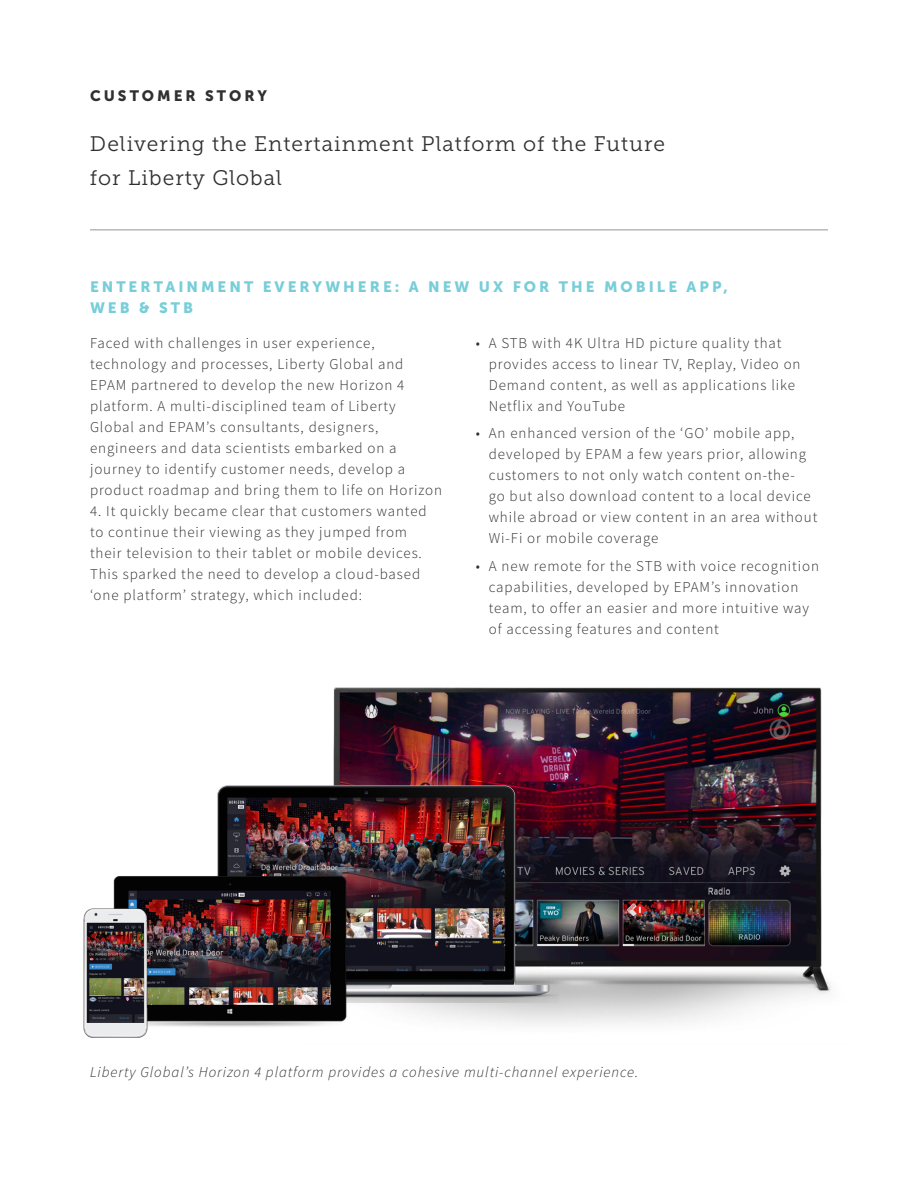
<style>
.page{position:relative;width:918px;height:1188px;background:#fff}
.page>*{position:absolute;margin:0;border:0;box-sizing:border-box;transform-origin:0 0}
.t1{font:21px/34.5px "Museo Slab 300";letter-spacing:.05em;color:#312f30}
.t2{font:300 15px/21px "Source Sans Pro";letter-spacing:.06em;color:#312f30}
.t3{font:italic 300 15px "Source Sans Pro";letter-spacing:.06em;color:#312f30}
.t4{font:15px/21px "Museo Sans 900";letter-spacing:.2em;color:#77ced8}
.t5{font:15px "Museo Sans 900";letter-spacing:.2em;color:#312f30}
</style>
<div class="page">
<img style="left:333px;top:687px;width:498px;height:338px">
<img style="left:217px;top:785px;width:341px;height:218px">
<img style="left:114px;top:875px;width:233px;height:152px">
<img style="left:83px;top:908px;width:65px;height:130px">
<hr style="left:90px;top:230px;width:738px;height:1px;background:#939598">
<p class="t5" style="left:90px;top:87px;width:179px">CUSTOMER STORY</p>
<p class="t1" style="left:90px;top:126px;width:576px">Delivering the Entertainment Platform of the Future for Liberty Global</p>
<p class="t4" style="left:90px;top:276px;width:639px">ENTERTAINMENT EVERYWHERE: A NEW UX FOR THE MOBILE APP,<br>WEB &amp; STB</p>
<p class="t2" style="left:90px;top:332px;width:354px">Faced with challenges in user experience, technology and processes, Liberty Global and EPAM partnered to develop the new Horizon 4 platform. A multi-disciplined team of Liberty Global and EPAM’s consultants, designers, engineers and data scientists embarked on a journey to identify customer needs, develop a product roadmap and bring them to life on Horizon</p>
<p class="t2" style="left:90px;top:500px;width:338px">4. It quickly became clear that customers wanted to continue their viewing as they jumped from their television to their tablet or mobile devices.<br>This sparked the need to develop a cloud-based ‘one platform’ strategy, which included:</p>
<p class="t2" style="left:489px;top:332px;width:313px;text-indent:-13px">• A STB with 4K Ultra HD picture quality that provides access to linear TV, Replay, Video on Demand content, as well as applications like Netflix and YouTube</p>
<p class="t2" style="left:489px;top:423px;width:330px;text-indent:-13px">• An enhanced version of the ‘GO’ mobile app, developed by EPAM a few years prior, allowing customers to not only watch content on-the-<br>go but also download content to a local device while abroad or view content in an area without Wi-Fi or mobile coverage</p>
<p class="t2" style="left:489px;top:556px;width:332px;text-indent:-13px">• A new remote for the STB with voice recognition capabilities, developed by EPAM’s innovation team, to offer an easier and more intuitive way of accessing features and content</p>
<p class="t3" style="left:90px;top:1063px;width:550px">Liberty Global’s Horizon 4 platform provides a cohesive multi-channel experience.</p>
</div>
